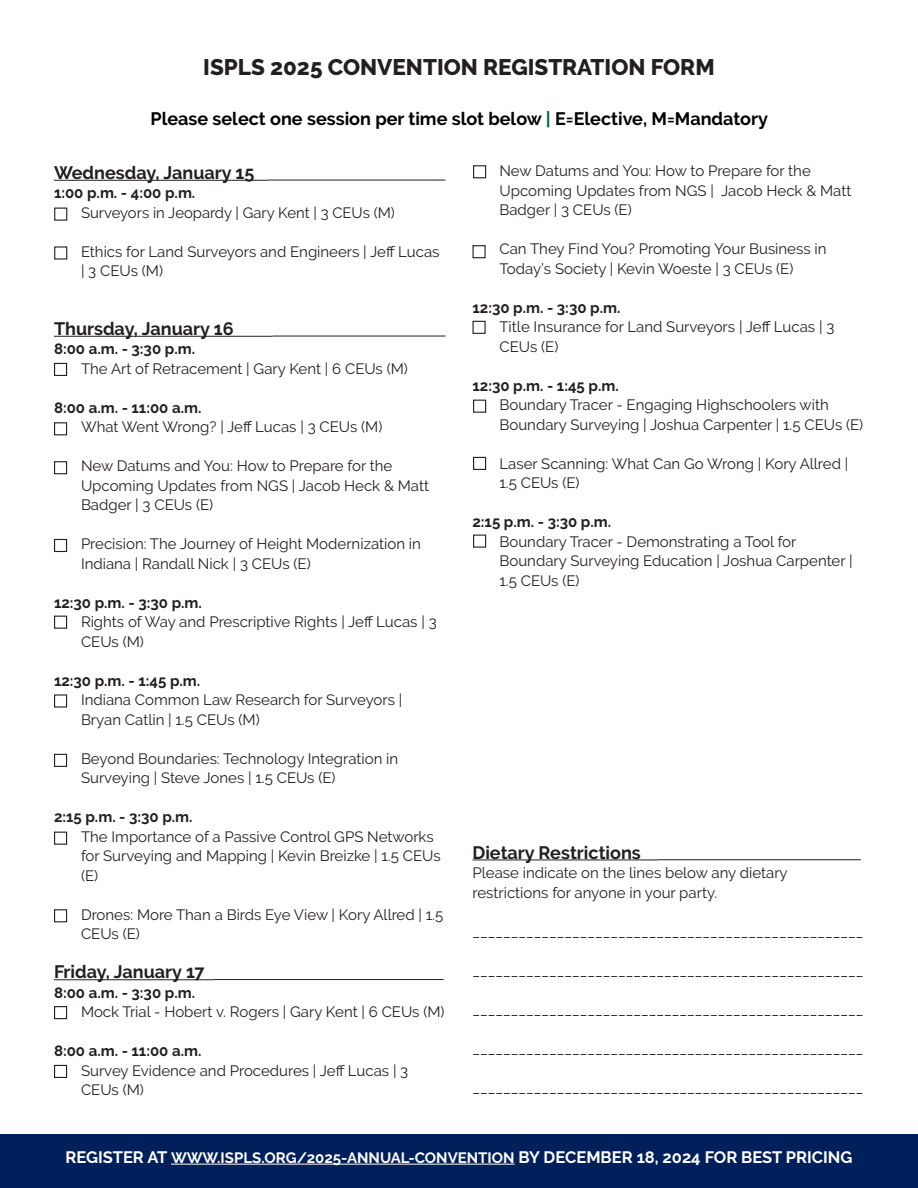
<style>
.page{position:relative;width:918px;height:1188px;background:#fff}
.page>*{position:absolute;margin:0;border:0;box-sizing:border-box;transform-origin:0 0}
.t1{font:800 22.5px "Raleway";color:#231f20}
.Session_Title{font:700 18px "Raleway";color:#231f20}
.t2{font:700 18px "Raleway";color:#000}
.t3{font:700 16.5px "Raleway";color:#fff}
.Body{font:15px/19.5px "Raleway";color:#231f20}
.Session_Title-2{font:15px/19.5px "Raleway";color:#231f20}
.Body_bold{font:700 15px "Raleway";color:#231f20}
.Body_bold-2{font:15px "Raleway";color:#231f20}
.Body-2{font:700 15px "Raleway";color:#231f20}
.Session_Title-3{font:700 15px "Raleway";color:#231f20}
.s1{color:#006838}
.s2{font-size:15px}
</style>
<div class="page">
<div style="left:0;top:1134px;width:918px;height:54px;background:#00205b"></div>
<hr style="left:171px;top:1164px;width:344px;height:1px;background:#fff">
<hr style="left:54px;top:180px;width:213px;height:1px;background:#231f20">
<hr style="left:267px;top:180px;width:179px;height:1px;background:#231f20">
<hr style="left:54px;top:336px;width:219px;height:1px;background:#231f20">
<hr style="left:273px;top:336px;width:172px;height:1px;background:#231f20">
<hr style="left:54px;top:979px;width:159px;height:1px;background:#231f20">
<hr style="left:213px;top:979px;width:231px;height:1px;background:#231f20">
<hr style="left:472px;top:859px;width:186px;height:1px;background:#231f20">
<hr style="left:658px;top:859px;width:203px;height:1px;background:#231f20">
<div style="left:54px;top:208px;width:13px;height:13px;border:1px solid #231f20"></div>
<div style="left:54px;top:246px;width:13px;height:14px;border:1px solid #231f20"></div>
<div style="left:54px;top:363px;width:13px;height:13px;border:1px solid #231f20"></div>
<div style="left:54px;top:422px;width:13px;height:13px;border:1px solid #231f20"></div>
<div style="left:54px;top:461px;width:13px;height:13px;border:1px solid #231f20"></div>
<div style="left:54px;top:539px;width:13px;height:13px;border:1px solid #231f20"></div>
<div style="left:54px;top:616px;width:13px;height:13px;border:1px solid #231f20"></div>
<div style="left:54px;top:694px;width:13px;height:14px;border:1px solid #231f20"></div>
<div style="left:54px;top:754px;width:13px;height:13px;border:1px solid #231f20"></div>
<div style="left:54px;top:832px;width:13px;height:13px;border:1px solid #231f20"></div>
<div style="left:54px;top:909px;width:13px;height:13px;border:1px solid #231f20"></div>
<div style="left:54px;top:1006px;width:13px;height:13px;border:1px solid #231f20"></div>
<div style="left:473px;top:165px;width:13px;height:13px;border:1px solid #231f20"></div>
<div style="left:472px;top:245px;width:14px;height:13px;border:1px solid #231f20"></div>
<div style="left:472px;top:321px;width:14px;height:13px;border:1px solid #231f20"></div>
<div style="left:473px;top:400px;width:13px;height:13px;border:1px solid #231f20"></div>
<div style="left:473px;top:457px;width:13px;height:13px;border:1px solid #231f20"></div>
<div style="left:54px;top:1065px;width:13px;height:13px;border:1px solid #231f20"></div>
<div style="left:473px;top:535px;width:13px;height:13px;border:1px solid #231f20"></div>
<p class="t1" style="left:203px;top:54px;width:513px">ISPLS 2025 CONVENTION REGISTRATION FORM</p>
<p class="t2" style="left:151px;top:108px;width:619px">Please select one session per time slot below <span class="s1">|</span> E=Elective, M=Mandatory</p>
<p class="Session_Title" style="left:54px;top:162px;width:202px">Wednesday, January 15</p>
<p class="Body_bold" style="left:54px;top:185px;width:143px">1:00 p.m. - 4:00 p.m.</p>
<p class="Body" style="left:81px;top:203px;width:315px">Surveyors in Jeopardy | Gary Kent | 3 CEUs (M)</p>
<p class="Body" style="left:81px;top:242px;width:360px">Ethics for Land Surveyors and Engineers | Jeff Lucas | 3 CEUs (M)</p>
<p class="Body" style="left:500px;top:161px;width:353px">New Datums and You: How to Prepare for the<br>Upcoming Updates from NGS | Jacob Heck &amp; Matt<br>Badger | 3 CEUs (E)</p>
<p class="Body" style="left:500px;top:239px;width:329px">Can They Find You? Promoting Your Business in<br>Today’s Society | Kevin Woeste | 3 CEUs (E)</p>
<p class="Body_bold" style="left:472px;top:299px;width:149px">12:30 p.m. - 3:30 p.m.</p>
<p class="Body" style="left:500px;top:317px;width:336px">Title Insurance for Land Surveyors | Jeff Lucas | 3<br>CEUs (E)</p>
<p class="Body-2" style="left:472px;top:377px;width:148px">12:30 p.m. - 1:45 p.m.</p>
<p class="Body" style="left:500px;top:395px;width:365px">Boundary Tracer - Engaging Highschoolers with<br>Boundary Surveying | Joshua Carpenter | 1.5 CEUs (E)</p>
<p class="Session_Title-2" style="left:500px;top:454px;width:350px">Laser Scanning: What Can Go Wrong | Kory Allred |<br>1.5 CEUs (E)</p>
<p class="Session_Title-3" style="left:472px;top:513px;width:140px">2:15 p.m. - 3:30 p.m.</p>
<p class="Session_Title-2" style="left:500px;top:532px;width:355px">Boundary Tracer - Demonstrating a Tool for<br>Boundary Surveying Education | Joshua Carpenter |<br>1.5 CEUs (E)</p>
<p class="Session_Title" style="left:54px;top:318px;width:181px">Thursday, January 16</p>
<p class="Body_bold" style="left:54px;top:341px;width:143px">8:00 a.m. - 3:30 p.m.</p>
<p class="Body" style="left:81px;top:359px;width:328px">The Art of Retracement | Gary Kent | 6 CEUs (M)</p>
<p class="Body_bold" style="left:54px;top:399px;width:149px">8:00 a.m. - 11:00 a.m.</p>
<p class="Body" style="left:81px;top:417px;width:303px">What Went Wrong? | Jeff Lucas | 3 CEUs (M)</p>
<p class="Body" style="left:81px;top:456px;width:350px">New Datums and You: How to Prepare for the<br>Upcoming Updates from NGS | Jacob Heck &amp; Matt<br>Badger | 3 CEUs (E)</p>
<p class="Body" style="left:81px;top:534px;width:341px">Precision: The Journey of Height Modernization in<br>Indiana | Randall Nick | 3 CEUs (E)</p>
<p class="Body-2" style="left:54px;top:594px;width:149px">12:30 p.m. - 3:30 p.m.</p>
<p class="Session_Title-2" style="left:81px;top:612px;width:357px">Rights of Way and Prescriptive Rights | Jeff Lucas | 3<br>CEUs (M)</p>
<p class="Session_Title-3" style="left:54px;top:672px;width:148px">12:30 p.m. - 1:45 p.m.</p>
<p class="Session_Title-2" style="left:81px;top:690px;width:323px">Indiana Common Law Research for Surveyors |<br>Bryan Catlin | 1.5 CEUs (M)</p>
<p class="Session_Title-2" style="left:81px;top:749px;width:319px">Beyond Boundaries: Technology Integration in<br>Surveying | Steve Jones | 1.5 CEUs (E)</p>
<p class="Body_bold" style="left:54px;top:809px;width:140px">2:15 p.m. - 3:30 p.m.</p>
<p class="Body" style="left:81px;top:827px;width:361px">The Importance of a Passive Control GPS Networks for Surveying and Mapping | Kevin Breizke | 1.5 CEUs (E)</p>
<p class="Body" style="left:81px;top:905px;width:364px">Drones: More Than a Birds Eye View | Kory Allred | 1.5<br>CEUs (E)</p>
<p class="Session_Title" style="left:54px;top:962px;width:152px">Friday, January 17</p>
<p class="Body_bold" style="left:54px;top:984px;width:143px">8:00 a.m. - 3:30 p.m.</p>
<p class="Body_bold-2" style="left:81px;top:1003px;width:365px">Mock Trial - Hobert v. Rogers | Gary Kent | 6 CEUs (M)</p>
<p class="Body_bold" style="left:54px;top:1043px;width:149px">8:00 a.m. - 11:00 a.m.</p>
<p class="Body" style="left:81px;top:1061px;width:329px">Survey Evidence and Procedures | Jeff Lucas | 3<br>CEUs (M)</p>
<p class="Session_Title" style="left:472px;top:842px;width:170px">Dietary Restrictions</p>
<p class="Body" style="left:472px;top:863px;width:317px">Please indicate on the lines below any dietary restrictions for anyone in your party.</p>
<p class="Body" style="left:472px;top:922px;width:392px">___________________________________________________</p>
<p class="Body" style="left:472px;top:961px;width:392px">___________________________________________________</p>
<p class="Body" style="left:472px;top:1000px;width:392px">___________________________________________________</p>
<p class="Body" style="left:472px;top:1039px;width:392px">___________________________________________________</p>
<p class="Body" style="left:472px;top:1078px;width:392px">___________________________________________________</p>
<p class="t3" style="left:65px;top:1148px;width:789px">REGISTER AT <span class="s2">WWW.ISPLS.ORG/2025-ANNUAL-CONVENTION</span> BY DECEMBER 18, 2024 FOR BEST PRICING</p>
</div>
